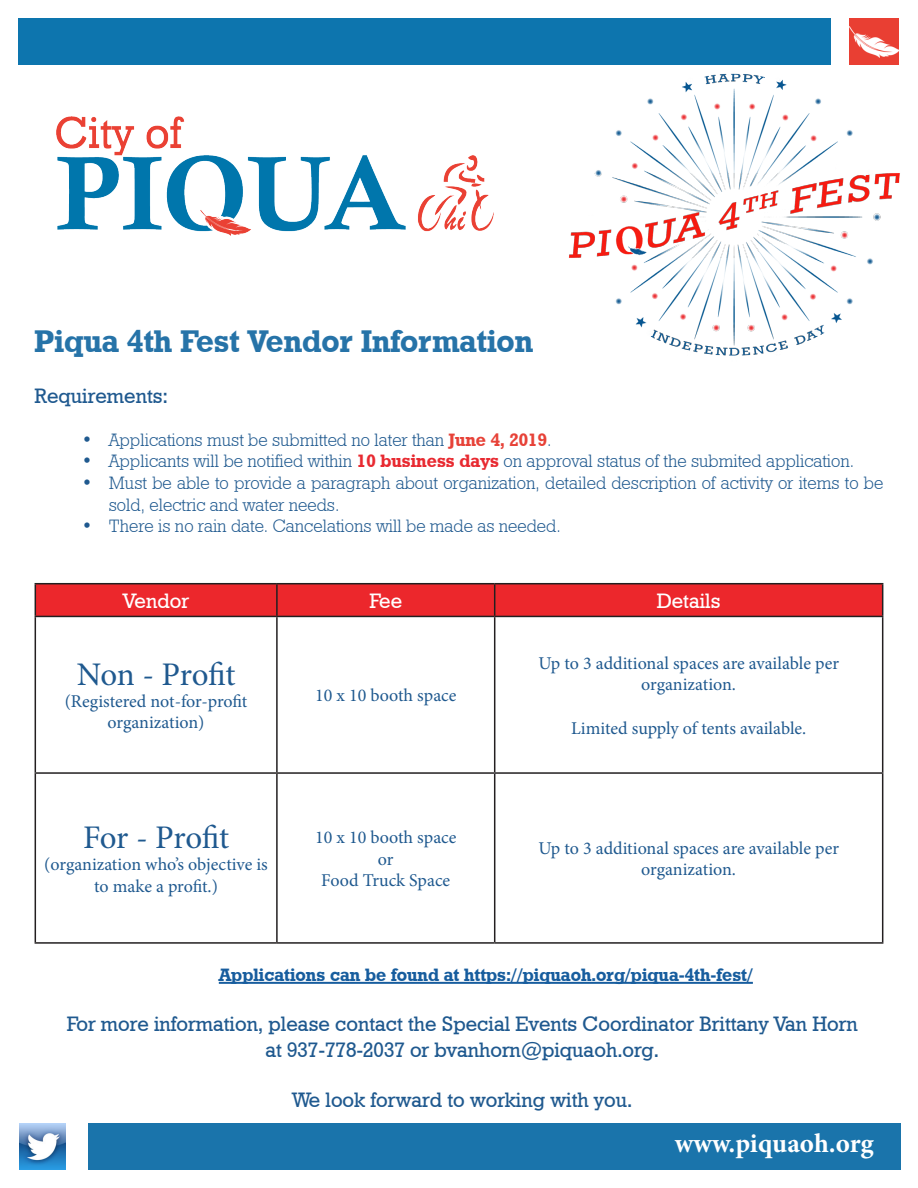
<style>
.page{position:relative;width:918px;height:1188px;background:#fff}
.page>*{position:absolute;margin:0;border:0;box-sizing:border-box;transform-origin:0 0}
.t1{font:33px "Minion Pro";letter-spacing:-.01em;color:#1f598f}
.t2{font:31.5px "Geometric Slab 712 BT Bold A";color:#2673a8}
.t3{font:700 27px "Minion Pro";color:#fff}
.t4{font:21px "Geometric Slab 712 BT Medium A";color:#1f598f}
.t5{font:21px "Geometric Slab 712 BT Medium A";color:#fff}
.t6{font:300 18px/21.6px "Geometric Slab 712 Greek BT";color:#1f598f}
.t7{font:18px/21.6px "Minion Pro";color:#1f598f;text-align:center}
.t8{font:18px "Geometric Slab 712 BT Bold A";color:#175d9e}
.s1{font-family:"Geometric Slab 712 BT Bold A";font-weight:400;color:#e74238}
.s2{font-family:"Geometric Slab 712 BT Bold A";font-weight:400;color:#e82a31}
</style>
<div class="page">
<img style="left:20px;top:1123px;width:46px;height:46px">
<img style="left:569px;top:73px;width:331px;height:283px">
<div style="left:36px;top:584px;width:846px;height:32px;background:#ec272c"></div>
<hr style="left:35px;top:583px;width:242px;height:1px;background:#231f20">
<hr style="left:35px;top:584px;width:1px;height:32px;background:#231f20">
<hr style="left:277px;top:583px;width:218px;height:1px;background:#231f20">
<hr style="left:276px;top:584px;width:2px;height:32px;background:#231f20">
<hr style="left:495px;top:583px;width:388px;height:1px;background:#231f20">
<hr style="left:494px;top:584px;width:1px;height:32px;background:#231f20">
<hr style="left:882px;top:584px;width:1px;height:32px;background:#231f20">
<hr style="left:35px;top:616px;width:242px;height:1px;background:#231f20">
<hr style="left:35px;top:617px;width:1px;height:155px;background:#231f20">
<hr style="left:277px;top:616px;width:218px;height:1px;background:#231f20">
<hr style="left:276px;top:617px;width:2px;height:155px;background:#231f20">
<hr style="left:495px;top:616px;width:388px;height:1px;background:#231f20">
<hr style="left:494px;top:617px;width:1px;height:155px;background:#231f20">
<hr style="left:882px;top:617px;width:1px;height:155px;background:#231f20">
<hr style="left:35px;top:772px;width:242px;height:2px;background:#231f20">
<hr style="left:35px;top:774px;width:1px;height:168px;background:#231f20">
<hr style="left:277px;top:772px;width:218px;height:2px;background:#231f20">
<hr style="left:276px;top:774px;width:2px;height:168px;background:#231f20">
<hr style="left:495px;top:772px;width:388px;height:2px;background:#231f20">
<hr style="left:494px;top:774px;width:1px;height:168px;background:#231f20">
<hr style="left:882px;top:774px;width:1px;height:168px;background:#231f20">
<hr style="left:35px;top:942px;width:242px;height:2px;background:#231f20">
<hr style="left:277px;top:942px;width:218px;height:2px;background:#231f20">
<hr style="left:495px;top:942px;width:388px;height:2px;background:#231f20">
<div style="left:19px;top:19px;width:812px;height:46px;background:#0d75ae"></div>
<div style="left:88px;top:1124px;width:812px;height:46px;background:#1a74ab"></div>
<div style="left:850px;top:19px;width:49px;height:46px;background:#e93f33"></div>
<img style="left:850px;top:26px;width:49px;height:32px">
<img style="left:57px;top:117px;width:437px;height:119px">
<hr style="left:219px;top:982px;width:534px;height:2px;background:#175d9e">
<p class="t2" style="left:35px;top:322px;width:500px">Piqua 4th Fest Vendor Information</p>
<p class="t4" style="left:35px;top:382px;width:135px">Requirements:</p>
<p class="t6" style="left:82px;top:429px;width:471px">• Applications must be submitted no later than <span class="s1">June 4, 2019</span>.</p>
<p class="t6" style="left:82px;top:451px;width:774px">• Applicants will be notified within <span class="s2">10 business days</span> on approval status of the submited application.</p>
<p class="t6" style="left:109px;top:472px;width:776px;text-indent:-27px">• Must be able to provide a paragraph about organization, detailed description of activity or items to be sold, electric and water needs.</p>
<p class="t6" style="left:82px;top:516px;width:480px">• There is no rain date. Cancelations will be made as needed.</p>
<p class="t5" style="left:123px;top:588px;width:67px">Vendor</p>
<p class="t5" style="left:369px;top:588px;width:34px">Fee</p>
<p class="t5" style="left:657px;top:588px;width:65px">Details</p>
<p class="t1" style="left:77px;top:652px;width:160px">Non - Profit</p>
<p class="t7" style="left:65px;top:690px;width:184px">(Registered not-for-profit organization)</p>
<p class="t7" style="left:315px;top:685px;width:143px">10 x 10 booth space</p>
<p class="t1" style="left:83px;top:816px;width:148px">For - Profit</p>
<p class="t7" style="left:44px;top:854px;width:225px">(organization who’s objective is to make a profit.)</p>
<p class="t7" style="left:315px;top:826px;width:143px">10 x 10 booth space</p>
<p class="t7" style="left:378px;top:848px;width:17px">or</p>
<p class="t7" style="left:321px;top:870px;width:130px">Food Truck Space</p>
<p class="t7" style="left:538px;top:652px;width:302px">Up to 3 additional spaces are available per organization.</p>
<p class="t7" style="left:571px;top:717px;width:237px">Limited supply of tents available.</p>
<p class="t7" style="left:538px;top:837px;width:302px">Up to 3 additional spaces are available per organization.</p>
<p class="t8" style="left:219px;top:964px;width:536px">Applications can be found at https://piquaoh.org/piqua-4th-fest/</p>
<p class="t4" style="left:67px;top:1011px;width:793px">For more information, please contact the Special Events Coordinator Brittany Van Horn</p>
<p class="t4" style="left:265px;top:1036px;width:395px">at 937-778-2037 or bvanhorn@piquaoh.org.</p>
<p class="t4" style="left:292px;top:1087px;width:342px">We look forward to working with you.</p>
<p class="t3" style="left:675px;top:1124px;width:201px">www.piquaoh.org</p>
</div>
